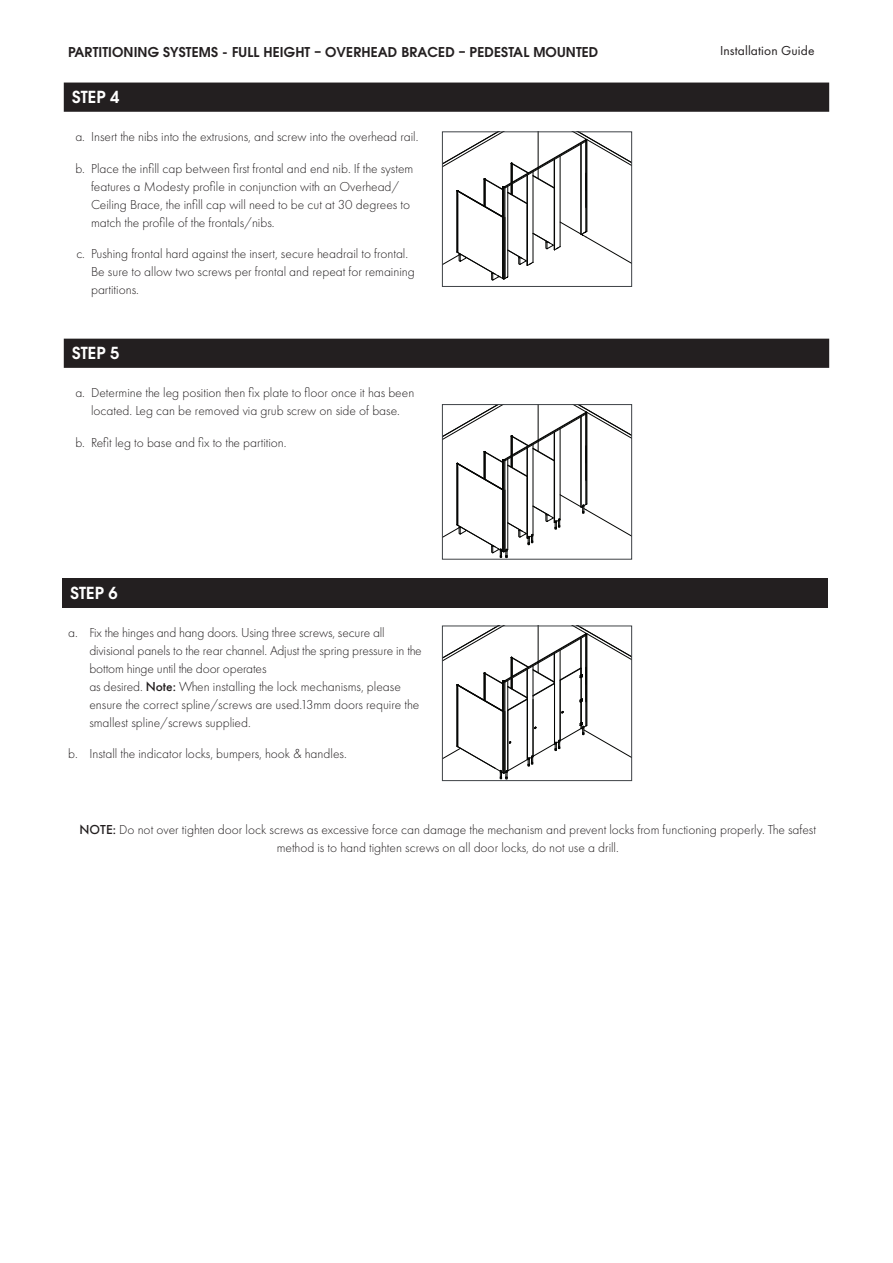
<style>
.page{position:relative;width:893px;height:1263px;background:#fff}
.page>*{position:absolute;margin:0;border:0;box-sizing:border-box;transform-origin:0 0}
.t1{font:600 16.5px "ITC Avant Garde Std";color:#fff}
.t2{font:300 13.5px/18px "Futura PT";color:#231f20}
.t3{font:600 13.5px "ITC Avant Garde Std";letter-spacing:.01em;color:#231f20}
.t4{font:13.5px "Futura PT";letter-spacing:.01em;color:#231f20}
.s1{font-weight:500}
</style>
<div class="page">
<svg style="left:64px;top:83px;width:765px;height:285px"></svg>
<div style="left:62px;top:578px;width:765px;height:29px;background:#231f20"></div>
<svg style="left:444px;top:628px;width:186px;height:151px"></svg>
<div style="left:442px;top:626px;width:190px;height:155px;border:1px solid #3e4246"></div>
<svg style="left:444px;top:406px;width:186px;height:151px"></svg>
<div style="left:442px;top:404px;width:190px;height:155px;border:1px solid #3e4246"></div>
<svg style="left:444px;top:134px;width:186px;height:151px"></svg>
<div style="left:442px;top:132px;width:190px;height:155px;border:1px solid #3e4246"></div>
<p class="t3" style="left:68px;top:47px;width:532px">PARTITIONING SYSTEMS - FULL HEIGHT – OVERHEAD BRACED – PEDESTAL MOUNTED</p>
<p class="t4" style="left:720px;top:45px;width:96px">Installation Guide</p>
<p class="t1" style="left:72px;top:91px;width:49px">STEP 4</p>
<p class="t2" style="left:75px;top:129px;width:345px">a. Insert the nibs into the extrusions, and screw into the overhead rail.</p>
<p class="t2" style="left:91px;top:160px;width:324px;text-indent:-16px">b. Place the infill cap between first frontal and end nib. If the system features a Modesty profile in conjunction with an Overhead/ Ceiling Brace, the infill cap will need to be cut at 30 degrees to match the profile of the frontals/nibs.</p>
<p class="t2" style="left:91px;top:246px;width:325px;text-indent:-15px">c. Pushing frontal hard against the insert, secure headrail to frontal.<br>Be sure to allow two screws per frontal and repeat for remaining partitions.</p>
<p class="t1" style="left:72px;top:347px;width:49px">STEP 5</p>
<p class="t2" style="left:75px;top:385px;width:340px;text-align:center">a. Determine the leg position then fix plate to floor once it has been located. Leg can be removed via grub screw on side of base.</p>
<p class="t2" style="left:75px;top:434px;width:213px">b. Refit leg to base and fix to the partition.</p>
<p class="t1" style="left:71px;top:586px;width:49px">STEP 6</p>
<p class="t2" style="left:89px;top:624px;width:334px;text-indent:-21px">a. Fix the hinges and hang doors. Using three screws, secure all divisional panels to the rear channel. Adjust the spring pressure in the bottom hinge until the door operates<br>as desired. <span class="s1">Note:</span> When installing the lock mechanisms, please ensure the correct spline/screws are used.13mm doors require the smallest spline/screws supplied.</p>
<p class="t2" style="left:68px;top:746px;width:280px">b. Install the indicator locks, bumpers, hook &amp; handles.</p>
<p class="t2" style="left:80px;top:821px;width:738px;text-align:center"><span class="s1">NOTE:</span> Do not over tighten door lock screws as excessive force can damage the mechanism and prevent locks from functioning properly. The safest method is to hand tighten screws on all door locks, do not use a drill.</p>
</div>
